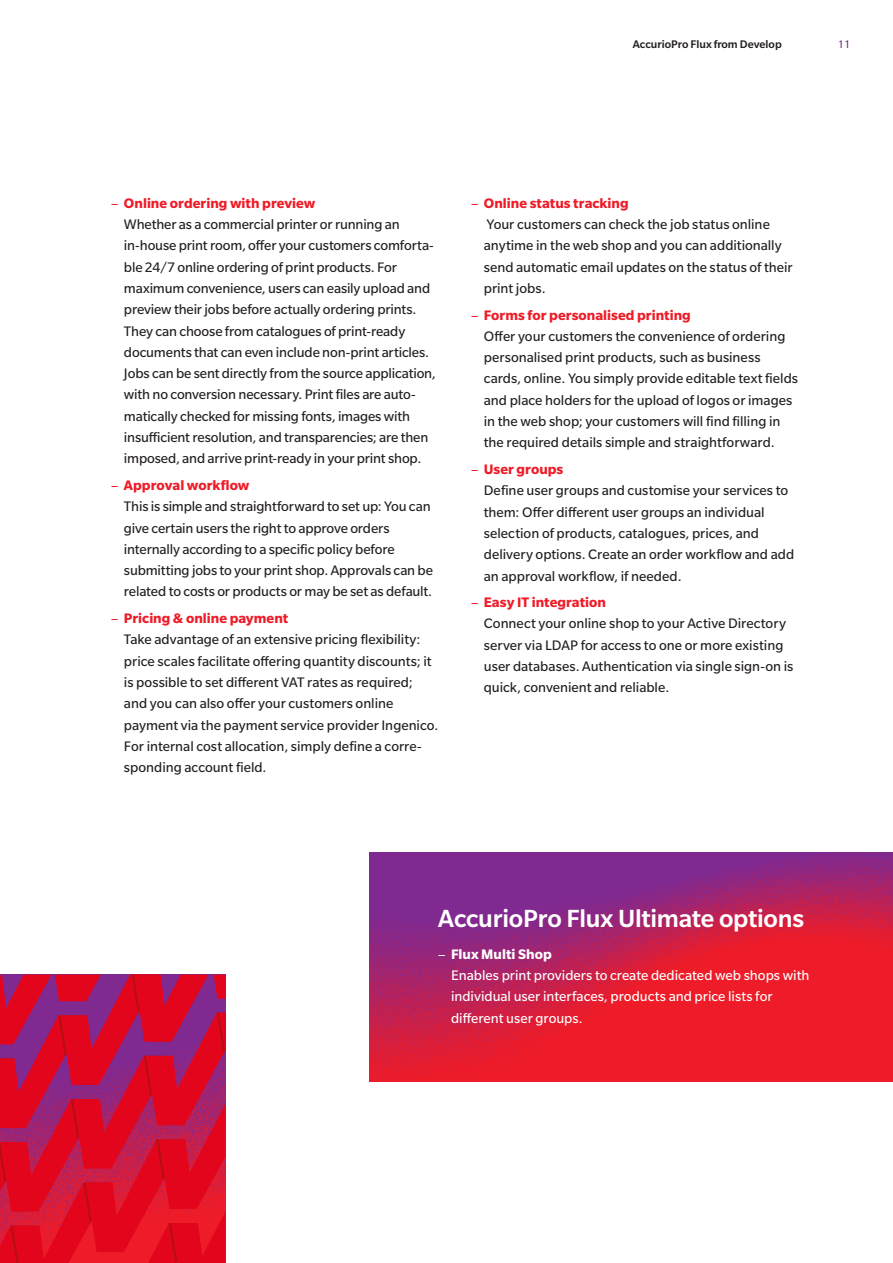
<style>
.page{position:relative;width:893px;height:1263px;background:#fff}
.page>*{position:absolute;margin:0;border:0;box-sizing:border-box;transform-origin:0 0}
.t1{font:500 27px "Slate Pro";letter-spacing:-.01em;color:#fff}
.t2{font:15px/21.3px "Slate Pro";letter-spacing:-.005em;color:#231f20}
.t3{font:15px/21.3px "Slate Pro";color:#fff}
.t4{font:500 12px "Slate Pro";color:#231f20}
.t5{font:12px "Slate Pro";color:#802990}
.s1{color:#ee1c28}
.s2{font-weight:700;color:#ee1c28}
.s3{font-weight:700}
</style>
<div class="page">
<svg style="left:370px;top:852px;width:523px;height:229px;background:#c12151"></svg>
<svg style="left:0;top:974px;width:226px;height:289px;background:#cb1139"></svg>
<p class="t4" style="left:633px;top:38px;width:150px">AccurioPro Flux from Develop</p>
<p class="t5" style="left:838px;top:38px;width:14px">11</p>
<p class="t2" style="left:124px;top:192px;width:313px;text-indent:-13px"><span class="s1">–</span> <span class="s2">Online ordering with preview<br></span>Whether as a commercial printer or running an in-house print room, offer your customers comforta&shy;ble 24/7 online ordering of print products. For maximum convenience, users can easily upload and preview their jobs before actually ordering prints.<br>They can choose from catalogues of print-ready documents that can even include non-print articles.<br>Jobs can be sent directly from the source application, with no conversion necessary. Print files are auto&shy;matically checked for missing fonts, images with insufficient resolution, and transparencies; are then imposed, and arrive print-ready in your print shop.</p>
<p class="t2" style="left:124px;top:474px;width:311px;text-indent:-13px"><span class="s1">–</span> <span class="s2">Approval workflow<br></span>This is simple and straightforward to set up: You can give certain users the right to approve orders internally according to a specific policy before submitting jobs to your print shop. Approvals can be related to costs or products or may be set as default.</p>
<p class="t2" style="left:124px;top:608px;width:316px;text-indent:-13px"><span class="s1">–</span> <span class="s2">Pricing &amp; online payment<br></span>Take advantage of an extensive pricing flexibility: price scales facilitate offering quantity discounts; it is possible to set different VAT rates as required; and you can also offer your customers online payment via the payment service provider Ingenico.<br>For internal cost allocation, simply define a corre&shy;sponding account field.</p>
<p class="t2" style="left:484px;top:192px;width:310px;text-indent:-13px"><span class="s1">–</span> <span class="s2">Online status tracking<br></span>Your customers can check the job status online anytime in the web shop and you can additionally send automatic email updates on the status of their print jobs.</p>
<p class="t2" style="left:484px;top:304px;width:316px;text-indent:-13px"><span class="s1">–</span> <span class="s2">Forms for personalised printing<br></span>Offer your customers the convenience of ordering personalised print products, such as business cards, online. You simply provide editable text fields and place holders for the upload of logos or images in the web shop; your customers will find filling in the required details simple and straightforward.</p>
<p class="t2" style="left:484px;top:458px;width:312px;text-indent:-13px"><span class="s1">–</span> <span class="s2">User groups<br></span>Define user groups and customise your services to them: Offer different user groups an individual selection of products, catalogues, prices, and delivery options. Create an order workflow and add an approval workflow, if needed.</p>
<p class="t2" style="left:484px;top:592px;width:311px;text-indent:-13px"><span class="s1">–</span> <span class="s2">Easy IT integration<br></span>Connect your online shop to your Active Directory server via LDAP for access to one or more existing user databases. Authentication via single sign-on is quick, convenient and reliable.</p>
<h1 class="t1" style="left:438px;top:903px;width:367px">AccurioPro Flux Ultimate options</h1>
<p class="t3" style="left:451px;top:943px;width:360px;text-indent:-13px">– <span class="s3">Flux Multi Shop<br></span>Enables print providers to create dedicated web shops with individual user interfaces, products and price lists for different user groups.</p>
</div>
